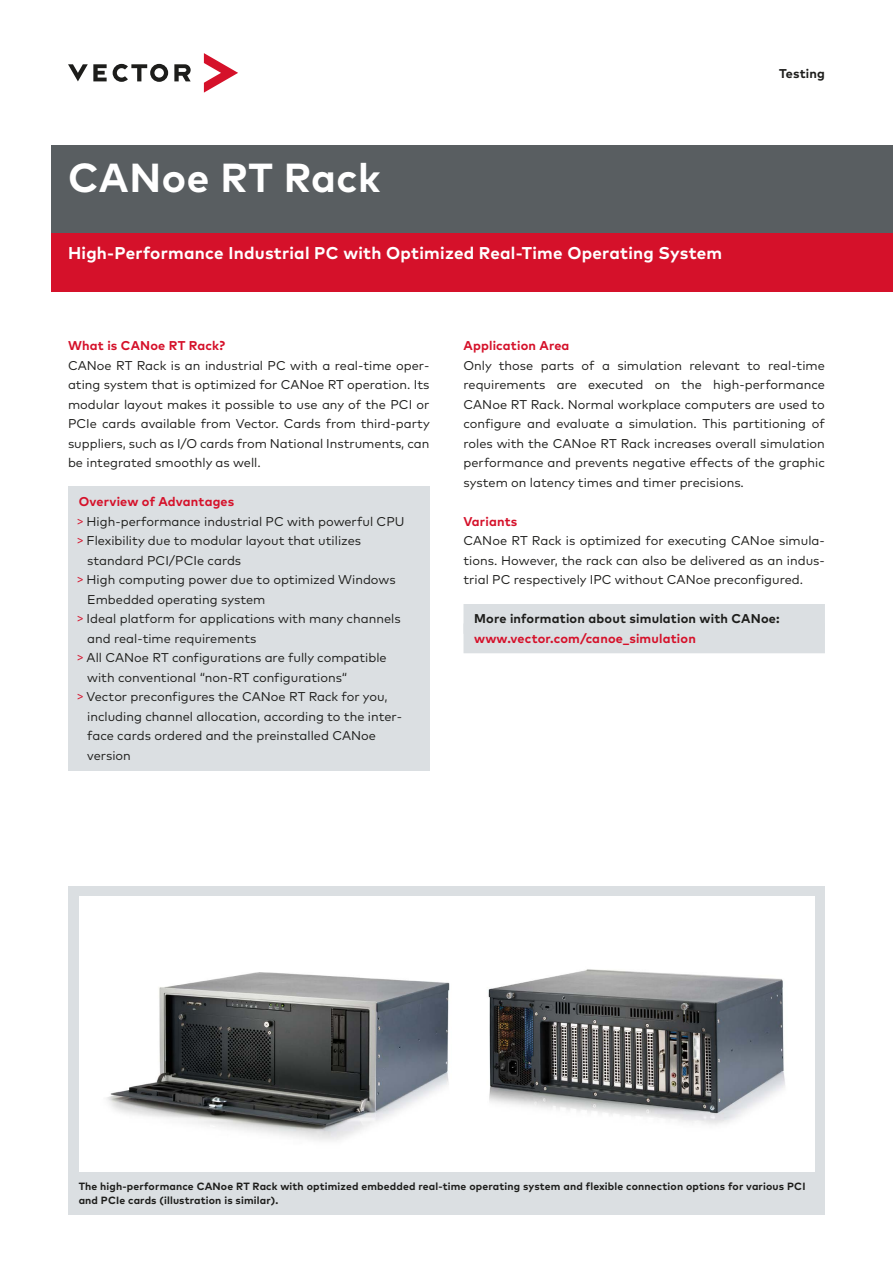
<style>
.page{position:relative;width:893px;height:1263px;background:#fff}
.page>*{position:absolute;margin:0;border:0;box-sizing:border-box;transform-origin:0 0}
.t1{font:700 40.5px "Mark Pro";letter-spacing:.015em;color:#fff}
.t2{font:700 17.1px "Mark Pro";letter-spacing:.015em;color:#fff}
.t3{font:12.75px/19.5px "Mark Pro";color:#1d1d1b;text-align:justify}
.t4{font:700 12.75px "Mark Pro";letter-spacing:.015em;color:#d5112a}
.t5{font:700 12.75px "Mark Pro";letter-spacing:.015em;color:#1d1d1b}
.t6{font:700 10.5px/13.5px "Mark Pro";letter-spacing:.015em;color:#1d1d1b}
.s1{color:#d5112a}
</style>
<div class="page">
<svg style="left:204px;top:53px;width:34px;height:40px"></svg>
<svg style="left:68px;top:64px;width:123px;height:18px"></svg>
<div style="left:51px;top:146px;width:842px;height:87px;background:#595e61"></div>
<div style="left:51px;top:233px;width:842px;height:58px;background:#d5112a"></div>
<div style="left:68px;top:486px;width:361px;height:284px;background:#dbdfe2"></div>
<div style="left:463px;top:604px;width:362px;height:30px;background:#dbdfe2"></div>
<div style="left:463px;top:623px;width:362px;height:30px;background:#dbdfe2"></div>
<div style="left:68px;top:886px;width:757px;height:328px;background:#dbdfe2"></div>
<div style="left:79px;top:896px;width:735px;height:275px;background:#fff"></div>
<img style="left:107px;top:972px;width:343px;height:169px">
<img style="left:488px;top:969px;width:297px;height:156px">
<h1 class="t1" style="left:68px;top:146px;width:314px">CANoe RT Rack</h1>
<h2 class="t2" style="left:68px;top:240px;width:656px">High-Performance Industrial PC with Optimized Real-Time Operating System</h2>
<p class="t5" style="left:779px;top:63px;width:47px">Testing</p>
<p class="t4" style="left:68px;top:336px;width:159px">What is CANoe RT Rack?</p>
<p class="t3" style="left:68px;top:354px;width:363px">CANoe RT Rack is an industrial PC with a real-time oper&shy;ating system that is optimized for CANoe RT operation. Its modular layout makes it possible to use any of the PCI or PCIe cards available from Vector. Cards from third-party suppliers, such as I/O cards from National Instruments, can be integrated smoothly as well.</p>
<p class="t4" style="left:79px;top:492px;width:157px">Overview of Advantages</p>
<p class="t3" style="left:77px;top:510px;width:329px"><span class="s1">&gt;</span> High-performance industrial PC with powerful CPU</p>
<p class="t3" style="left:77px;top:530px;width:286px"><span class="s1">&gt;</span> Flexibility due to modular layout that utilizes</p>
<p class="t3" style="left:87px;top:549px;width:156px">standard PCI/PCIe cards</p>
<p class="t3" style="left:77px;top:569px;width:321px"><span class="s1">&gt;</span> High computing power due to optimized Windows</p>
<p class="t3" style="left:87px;top:588px;width:180px">Embedded operating system</p>
<p class="t3" style="left:77px;top:608px;width:326px"><span class="s1">&gt;</span> Ideal platform for applications with many channels</p>
<p class="t3" style="left:87px;top:627px;width:171px">and real-time requirements</p>
<p class="t3" style="left:77px;top:647px;width:312px"><span class="s1">&gt;</span> All CANoe RT configurations are fully compatible</p>
<p class="t3" style="left:87px;top:666px;width:262px">with conventional “non-RT configurations“</p>
<p class="t3" style="left:77px;top:686px;width:313px"><span class="s1">&gt;</span> Vector preconfigures the CANoe RT Rack for you,</p>
<p class="t3" style="left:87px;top:705px;width:316px">including channel allocation, according to the inter-</p>
<p class="t3" style="left:87px;top:725px;width:290px">face cards ordered and the preinstalled CANoe</p>
<p class="t3" style="left:87px;top:744px;width:45px">version</p>
<p class="t4" style="left:463px;top:336px;width:107px">Application Area</p>
<p class="t3" style="left:463px;top:354px;width:363px">Only those parts of a simulation relevant to real-time requirements are executed on the high-performance CANoe RT Rack. Normal workplace computers are used to configure and evaluate a simulation. This partitioning of roles with the CANoe RT Rack increases overall simulation performance and prevents negative effects of the graphic system on latency times and timer precisions.</p>
<p class="t4" style="left:463px;top:511px;width:55px">Variants</p>
<p class="t3" style="left:463px;top:530px;width:363px">CANoe RT Rack is optimized for executing CANoe simula&shy;tions. However, the rack can also be delivered as an indus&shy;trial PC respectively IPC without CANoe preconfigured.</p>
<p class="t5" style="left:474px;top:609px;width:307px">More information about simulation with CANoe:</p>
<p class="t4" style="left:474px;top:628px;width:223px">www.vector.com/canoe_simulation</p>
<p class="t6" style="left:79px;top:1179px;width:728px">The high-performance CANoe RT Rack with optimized embedded real-time operating system and flexible connection options for various PCI and PCIe cards (illustration is similar).</p>
</div>
